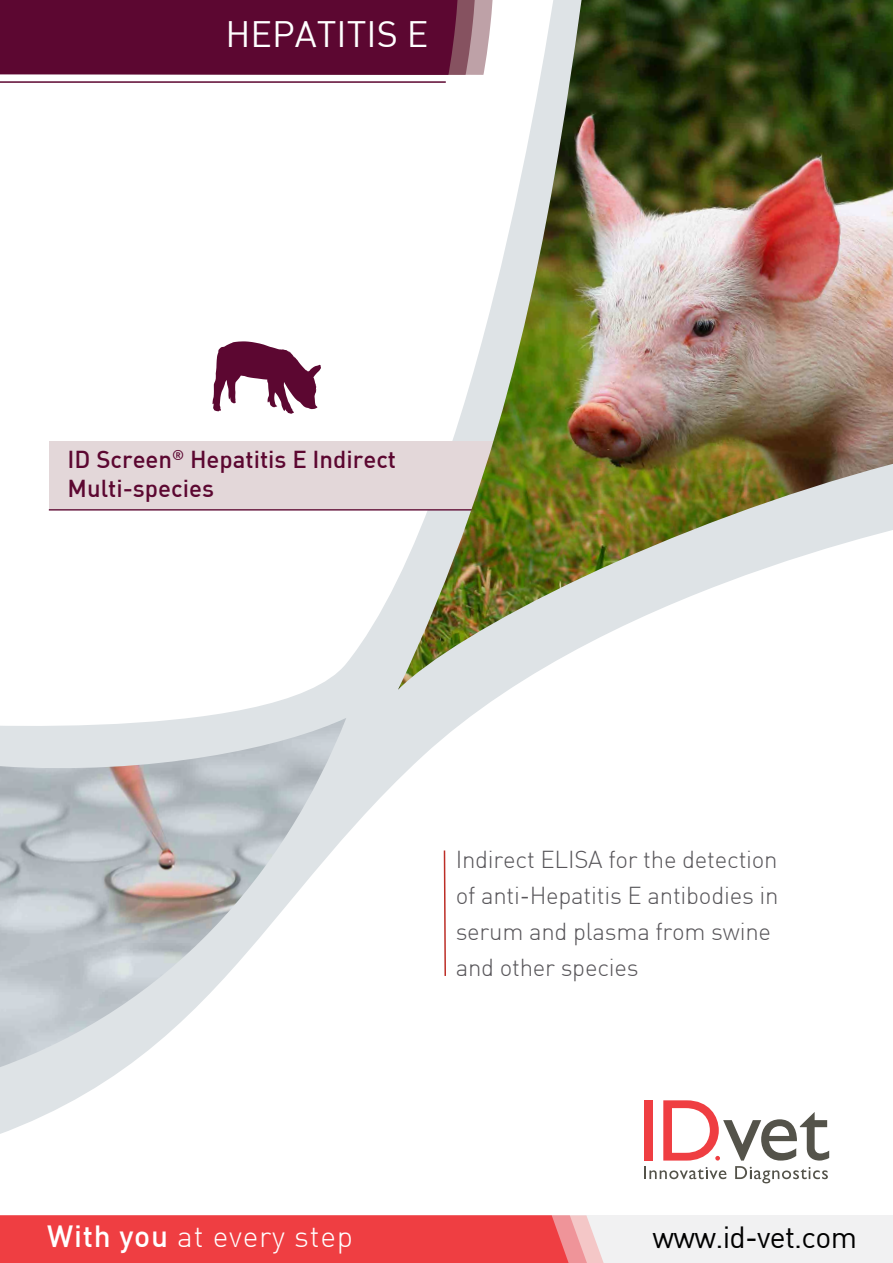
<style>
.page{position:relative;width:893px;height:1263px;background:#fff}
.page>*{position:absolute;margin:0;border:0;box-sizing:border-box;transform-origin:0 0}
.t1{font:36px "DIN";color:#fff}
.t2{font:300 30px "DIN";letter-spacing:.025em;color:#fff}
.t3{font:30px "DIN";letter-spacing:-.025em;color:#000}
.t4{font:300 24px/36px "DIN";letter-spacing:-.01em;color:#58565a}
.t5{font:500 24px/28.8px "DIN";color:#5c0731}
.s1{font-weight:500}
</style>
<div class="page">
<svg style="left:0;top:579px;width:830px;height:605px"></svg>
<svg style="left:644px;top:1166px;width:82px;height:13px"></svg>
<svg style="left:735px;top:1166px;width:93px;height:17px"></svg>
<div style="left:644px;top:1100px;width:9px;height:60px;background:#ef3e42"></div>
<svg style="left:663px;top:1100px;width:166px;height:60px"></svg>
<div style="left:462px;top:1215px;width:431px;height:48px;background:#f1f1f2"></div>
<svg style="left:0;top:1215px;width:604px;height:48px;background:#ef474b"></svg>
<svg style="left:443px;top:849px;width:4px;height:128px"></svg>
<div style="left:0;top:0;width:398px;height:75px;background:#5c0731"></div>
<hr style="left:0;top:81px;width:446px;height:2px;background:#5c0731">
<svg style="left:212px;top:341px;width:109px;height:73px"></svg>
<img style="left:0;top:718px;width:346px;height:349px">
<div style="left:49px;top:441px;width:655px;height:69px;background:#e3d7d9"></div>
<hr style="left:49px;top:509px;width:655px;height:1px;background:#5c0731">
<img style="left:398px;top:0;width:495px;height:690px">
<h1 class="t1" style="left:226px;top:12px;width:204px">HEPATITIS E</h1>
<p class="t5" style="left:68px;top:444px;width:330px">ID Screen<sup>®</sup> Hepatitis E Indirect<br>Multi-species</p>
<p class="t4" style="left:456px;top:841px;width:324px">Indirect ELISA for the detection of anti-Hepatitis E antibodies in serum and plasma from swine and other species</p>
<p class="t2" style="left:47px;top:1217px;width:307px"><span class="s1">With you</span> at every step</p>
<p class="t3" style="left:652px;top:1218px;width:206px">www.id-vet.com</p>
</div>
